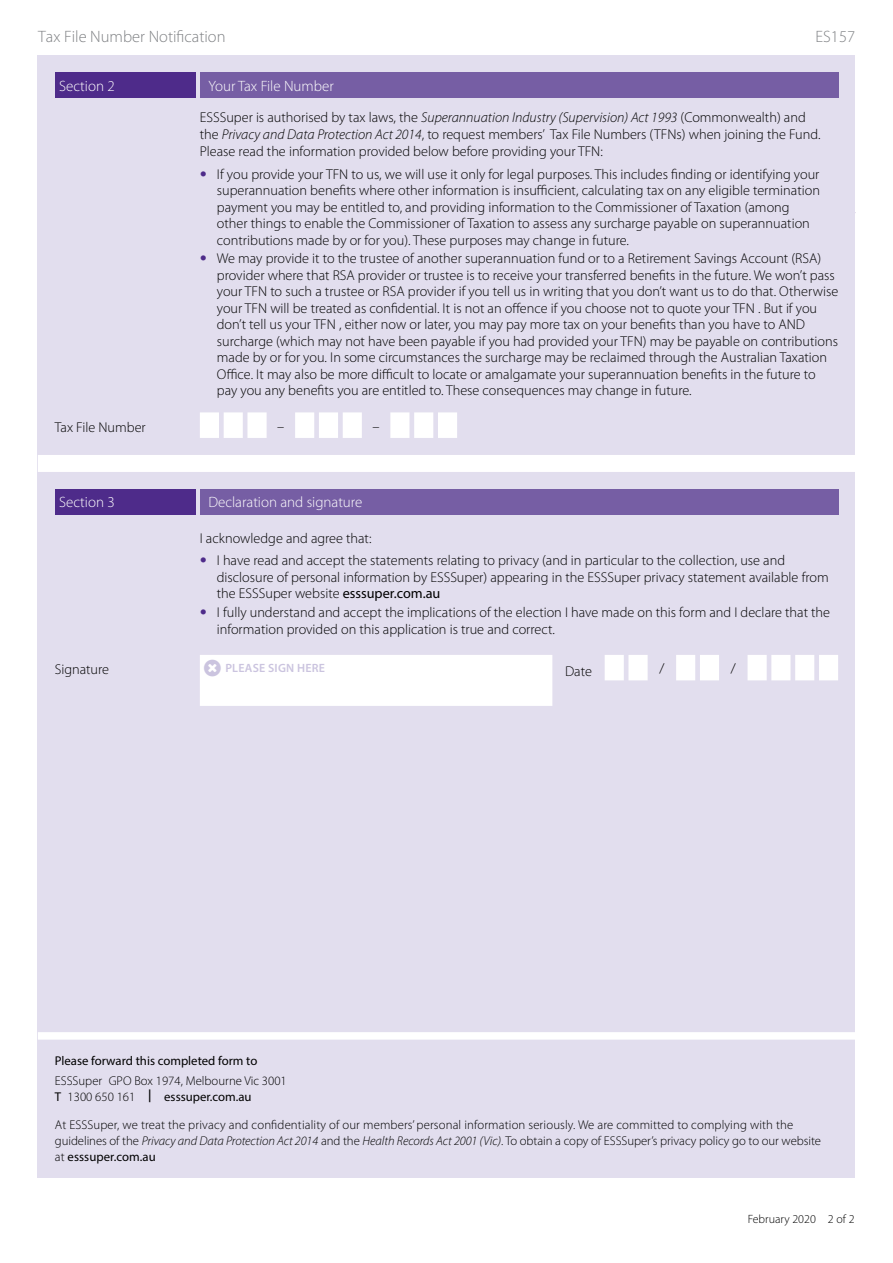
<style>
.page{position:relative;width:893px;height:1263px;background:#fff}
.page>*{position:absolute;margin:0;border:0;box-sizing:border-box;transform-origin:0 0}
.t1{font:300 16.5px "Myriad Pro";color:#808285}
.t2{font:300 15px "Myriad Pro";color:#fff}
.t3{font:300 14.25px/16.5px "Myriad Pro";color:#000}
.t4{font:300 12.75px/15.8px "Myriad Pro";letter-spacing:.01em;color:#000}
.t5{font:12.75px "Myriad Pro";color:#000}
.t6{font:300 12px "Myriad Pro";color:#000}
.t7{font:600 12px "Myriad Pro";letter-spacing:.02em;color:#cbc4df}
.s1{font-style:italic}
.s2{font-family:"Helvetica Neue";font-weight:200;font-style:italic;color:#4e2b8a}
.s3{font-weight:400}
.s4{font-weight:600}
</style>
<div class="page">
<div style="left:38px;top:55px;width:817px;height:1123px;background:#e2deee"></div>
<div style="left:38px;top:1032px;width:817px;height:8px;background:#fff"></div>
<div style="left:55px;top:72px;width:140px;height:26px;background:#4e2b8a"></div>
<div style="left:200px;top:72px;width:638px;height:26px;background:#765ea4"></div>
<svg style="left:38px;top:412px;width:817px;height:60px"></svg>
<div style="left:55px;top:489px;width:140px;height:25px;background:#4e2b8a"></div>
<div style="left:200px;top:489px;width:638px;height:25px;background:#765ea4"></div>
<svg style="left:200px;top:655px;width:638px;height:51px"></svg>
<p class="t1" style="left:38px;top:27px;width:189px">Tax File Number Notification</p>
<p class="t1" style="left:816px;top:27px;width:41px">ES157</p>
<p class="t2" style="left:59px;top:77px;width:57px">Section 2</p>
<p class="t2" style="left:208px;top:77px;width:127px">Your Tax File Number</p>
<p class="t3" style="left:200px;top:108px;width:622px;line-height:17.1px">ESSSuper is authorised by tax laws, the <span class="s1">Superannuation Industry (Supervision) Act 1993</span> (Commonwealth) and the <span class="s1">Privacy and Data Protection Act 2014</span>, to request members’ Tax File Numbers (TFNs) when joining the Fund.<br>Please read the information provided below before providing your TFN:</p>
<p class="t3" style="left:217px;top:166px;width:605px;text-indent:-17px"><span class="s2">•</span> If you provide your TFN to us, we will use it only for legal purposes. This includes finding or identifying your superannuation benefits where other information is insufficient, calculating tax on any eligible termination payment you may be entitled to, and providing information to the Commissioner of Taxation (among other things to enable the Commissioner of Taxation to assess any surcharge payable on superannuation contributions made by or for you). These purposes may change in future.</p>
<p class="t3" style="left:217px;top:250px;width:623px;text-indent:-17px"><span class="s2">•</span> We may provide it to the trustee of another superannuation fund or to a Retirement Savings Account (RSA) provider where that RSA provider or trustee is to receive your transferred benefits in the future. We won’t pass your TFN to such a trustee or RSA provider if you tell us in writing that you don’t want us to do that. Otherwise your TFN will be treated as confidential. It is not an offence if you choose not to quote your TFN . But if you don’t tell us your TFN , either now or later, you may pay more tax on your benefits than you have to AND surcharge (which may not have been payable if you had provided your TFN) may be payable on contributions made by or for you. In some circumstances the surcharge may be reclaimed through the Australian Taxation Office. It may also be more difficult to locate or amalgamate your superannuation benefits in the future to pay you any benefits you are entitled to. These consequences may change in future.</p>
<p class="t3" style="left:55px;top:418px;width:92px">Tax File Number</p>
<p class="t3" style="left:277px;top:417px;width:9px">–</p>
<p class="t3" style="left:373px;top:417px;width:9px">–</p>
<p class="t2" style="left:59px;top:493px;width:57px">Section 3</p>
<p class="t2" style="left:208px;top:493px;width:156px">Declaration and signature</p>
<p class="t3" style="left:200px;top:529px;width:173px">I acknowledge and agree that:</p>
<p class="t3" style="left:217px;top:552px;width:613px;text-indent:-17px"><span class="s2">•</span> I have read and accept the statements relating to privacy (and in particular to the collection, use and disclosure of personal information by ESSSuper) appearing in the ESSSuper privacy statement available from the ESSSuper website <span class="s3">esssuper.com.au</span></p>
<p class="t3" style="left:217px;top:604px;width:615px;text-indent:-17px"><span class="s2">•</span> I fully understand and accept the implications of the election I have made on this form and I declare that the information provided on this application is true and correct.</p>
<p class="t3" style="left:55px;top:661px;width:56px">Signature</p>
<p class="t7" style="left:225px;top:661px;width:101px">PLEASE SIGN HERE</p>
<p class="t3" style="left:565px;top:663px;width:28px">Date</p>
<p class="t3" style="left:659px;top:660px;width:7px">/</p>
<p class="t3" style="left:731px;top:660px;width:7px">/</p>
<p class="t5" style="left:55px;top:1053px;width:204px">Please forward this completed form to</p>
<p class="t4" style="left:55px;top:1073px;width:233px">ESSSuper GPO Box 1974, Melbourne Vic 3001<br><span class="s3">T</span> 1300 650 161 <span class="s4">|</span> <span class="s3">esssuper.com.au</span></p>
<p class="t4" style="left:55px;top:1117px;width:768px">At ESSSuper, we treat the privacy and confidentiality of our members’ personal information seriously. We are committed to complying with the guidelines of the <span class="s1">Privacy and Data Protection Act 2014</span> and the <span class="s1">Health Records Act 2001 (Vic)</span>. To obtain a copy of ESSSuper’s privacy policy go to our website at <span class="s3">esssuper.com.au</span></p>
<p class="t6" style="left:748px;top:1211px;width:109px">February 2020 2 of 2</p>
</div>
